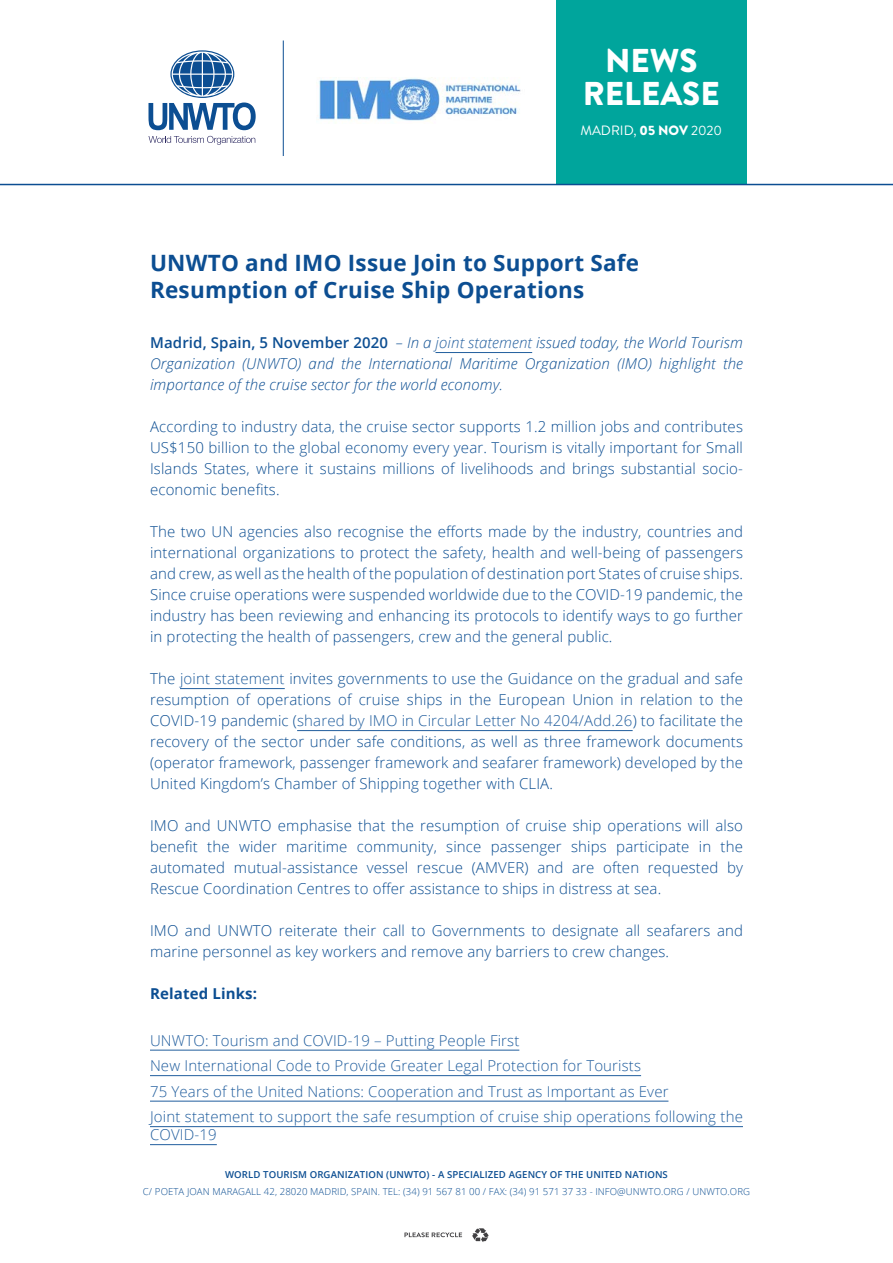
<style>
.page{position:relative;width:893px;height:1263px;background:#fff}
.page>*{position:absolute;margin:0;border:0;box-sizing:border-box;transform-origin:0 0}
.t1{font:900 33px/33px "Brandon Grotesque";color:#fff;text-align:center}
.t2{font:700 22.5px/27px "Open Sans";letter-spacing:.01em;color:#0c4e92}
.t3{font:300 15px/21px "Open Sans";letter-spacing:.01em;color:#0c4e92;text-align:justify}
.t4{font:300 15px/25.5px "Open Sans";letter-spacing:.01em;color:#215e9e}
.t5{font:italic 300 15px/21px "Open Sans";letter-spacing:.01em;color:#0c4e92;text-align:justify}
.t6{font:700 15px "Open Sans";letter-spacing:.01em;color:#0c4e92}
.t7{font:13.5px "Brandon Grotesque";color:#fff}
.t8{font:300 9.6px "Open Sans";letter-spacing:.01em;color:#0c4e92}
.t9{font:600 9.6px "Open Sans";letter-spacing:.01em;color:#0c4e92}
.s1{font-weight:900}
.s2{font-weight:600;font-style:normal}
.s3{color:#215e9e}
</style>
<div class="page">
<svg style="left:472px;top:1228px;width:17px;height:14px"></svg>
<svg style="left:404px;top:1232px;width:58px;height:5px"></svg>
<svg style="left:148px;top:50px;width:108px;height:80px"></svg>
<svg style="left:149px;top:136px;width:106px;height:9px"></svg>
<div style="left:556px;top:0;width:190px;height:185px;background:#00a59c"></div>
<hr style="left:435px;top:352px;width:97px;height:1px;background:#215e9e">
<hr style="left:180px;top:688px;width:105px;height:1px;background:#215e9e">
<hr style="left:297px;top:730px;width:336px;height:1px;background:#215e9e">
<hr style="left:150px;top:1050px;width:369px;height:1px;background:#215e9e">
<hr style="left:150px;top:1075px;width:491px;height:1px;background:#215e9e">
<hr style="left:150px;top:1101px;width:518px;height:1px;background:#215e9e">
<hr style="left:150px;top:1126px;width:593px;height:1px;background:#215e9e">
<hr style="left:150px;top:1144px;width:67px;height:1px;background:#215e9e">
<hr style="left:0;top:184px;width:893px;height:1px;background:#0c4e92">
<hr style="left:283px;top:41px;width:1px;height:115px;background:#0c4e92">
<img style="left:318px;top:78px;width:203px;height:43px">
<h1 class="t1" style="left:583px;top:45px;width:138px">NEWS<br>RELEASE</h1>
<p class="t7" style="left:580px;top:121px;width:143px">MADRID, <span class="s1">05 NOV</span> 2020</p>
<h2 class="t2" style="left:150px;top:249px;width:491px">UNWTO and IMO Issue Join to Support Safe<br>Resumption of Cruise Ship Operations</h2>
<p class="t5" style="left:150px;top:332px;width:594px"><span class="s2">Madrid, Spain, 5 November 2020</span> – In a <span class="s3">joint statement</span> issued today, the World Tourism Organization (UNWTO) and the International Maritime Organization (IMO) highlight the importance of the cruise sector for the world economy.</p>
<p class="t3" style="left:150px;top:416px;width:594px">According to industry data, the cruise sector supports 1.2 million jobs and contributes US$150 billion to the global economy every year. Tourism is vitally important for Small Islands States, where it sustains millions of livelihoods and brings substantial socio&shy;economic benefits.</p>
<p class="t3" style="left:150px;top:521px;width:595px">The two UN agencies also recognise the efforts made by the industry, countries and international organizations to protect the safety, health and well-being of passengers and crew, as well as the health of the population of destination port States of cruise ships.<br>Since cruise operations were suspended worldwide due to the COVID-19 pandemic, the industry has been reviewing and enhancing its protocols to identify ways to go further in protecting the health of passengers, crew and the general public.</p>
<p class="t3" style="left:150px;top:668px;width:594px">The <span class="s3">joint statement</span> invites governments to use the Guidance on the gradual and safe resumption of operations of cruise ships in the European Union in relation to the COVID-19 pandemic (<span class="s3">shared by IMO in Circular Letter No 4204/Add.26</span>) to facilitate the recovery of the sector under safe conditions, as well as three framework documents (operator framework, passenger framework and seafarer framework) developed by the United Kingdom’s Chamber of Shipping together with CLIA.</p>
<p class="t3" style="left:150px;top:815px;width:595px">IMO and UNWTO emphasise that the resumption of cruise ship operations will also benefit the wider maritime community, since passenger ships participate in the automated mutual-assistance vessel rescue (AMVER) and are often requested by Rescue Coordination Centres to offer assistance to ships in distress at sea.</p>
<p class="t3" style="left:150px;top:920px;width:595px">IMO and UNWTO reiterate their call to Governments to designate all seafarers and marine personnel as key workers and remove any barriers to crew changes.</p>
<p class="t6" style="left:150px;top:983px;width:109px">Related Links:</p>
<p class="t4" style="left:150px;top:1027px;width:594px">UNWTO: Tourism and COVID-19 – Putting People First<br>New International Code to Provide Greater Legal Protection for Tourists<br>75 Years of the United Nations: Cooperation and Trust as Important as Ever<br>Joint statement to support the safe resumption of cruise ship operations following the</p>
<p class="t4" style="left:150px;top:1121px;width:68px">COVID-19</p>
<p class="t9" style="left:225px;top:1168px;width:444px">WORLD TOURISM ORGANIZATION (UNWTO) - A SPECIALIZED AGENCY OF THE UNITED NATIONS</p>
<p class="t8" style="left:143px;top:1185px;width:609px">C/ POETA JOAN MARAGALL 42, 28020 MADRID, SPAIN. TEL: (34) 91 567 81 00 / FAX: (34) 91 571 37 33 - INFO@UNWTO.ORG / UNWTO.ORG</p>
</div>
